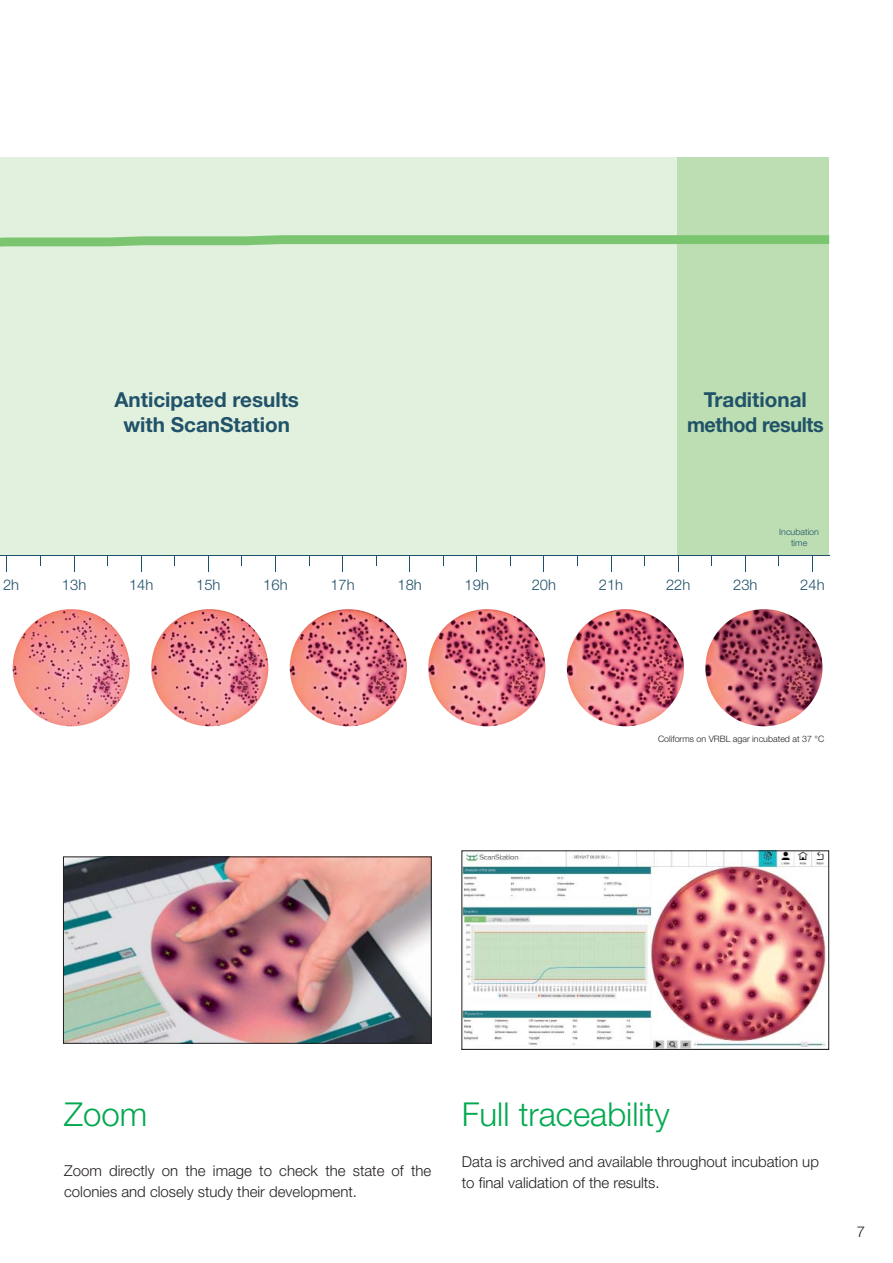
<style>
.page{position:relative;width:893px;height:1263px;background:#fff}
.page>*{position:absolute;margin:0;border:0;box-sizing:border-box;transform-origin:0 0}
.t1{font:300 33px "Helvetica Neue";color:#00a94f}
.t2{font:700 20.7px/24.8px "Helvetica Neue";color:#205269;text-align:center}
.t3{font:700 20.7px/24.8px "Helvetica Neue";letter-spacing:-.02em;color:#205269;text-align:center}
.t4{font:300 15px/21px "Helvetica Neue";color:#231f20}
.t5{font:300 14.7px "Helvetica Neue";color:#1f5069}
.t6{font:300 8.85px "Helvetica Neue";color:#231f20}
.t7{font:300 8.85px/10.6px "Helvetica Neue";color:#205269;text-align:center}
</style>
<div class="page">
<img style="left:464px;top:853px;width:363px;height:194px">
<img style="left:65px;top:859px;width:364px;height:182px">
<div style="left:63px;top:857px;width:368px;height:186px;border:1px solid #231f20"></div>
<div style="left:0;top:157px;width:678px;height:398px;background:#e2f0de"></div>
<div style="left:678px;top:157px;width:151px;height:398px;background:#bcdeb2"></div>
<svg style="left:74px;top:560px;width:1px;height:12px"></svg>
<svg style="left:141px;top:560px;width:1px;height:12px"></svg>
<svg style="left:208px;top:560px;width:1px;height:12px"></svg>
<svg style="left:275px;top:560px;width:1px;height:12px"></svg>
<svg style="left:342px;top:560px;width:1px;height:12px"></svg>
<svg style="left:409px;top:560px;width:1px;height:12px"></svg>
<svg style="left:476px;top:560px;width:1px;height:12px"></svg>
<svg style="left:611px;top:560px;width:1px;height:12px"></svg>
<svg style="left:678px;top:560px;width:1px;height:12px"></svg>
<svg style="left:745px;top:560px;width:1px;height:12px"></svg>
<svg style="left:812px;top:560px;width:1px;height:12px"></svg>
<svg style="left:0;top:235px;width:829px;height:325px"></svg>
<img style="left:13px;top:609px;width:117px;height:117px;border-radius:50%">
<img style="left:151px;top:609px;width:117px;height:117px;border-radius:50%">
<img style="left:290px;top:609px;width:117px;height:117px;border-radius:50%">
<img style="left:428px;top:609px;width:117px;height:117px;border-radius:50%">
<img style="left:567px;top:609px;width:117px;height:117px;border-radius:50%">
<img style="left:705px;top:609px;width:117px;height:117px;border-radius:50%">
<h2 class="t2" style="left:114px;top:390px;width:186px">Anticipated results with ScanStation</h2>
<h2 class="t3" style="left:687px;top:390px;width:138px">Traditional method results</h2>
<p class="t7" style="left:779px;top:527px;width:41px">Incubation time</p>
<p class="t5" style="left:3px;top:580px;width:18px">2h</p>
<p class="t5" style="left:62px;top:580px;width:26px">13h</p>
<p class="t5" style="left:129px;top:580px;width:26px">14h</p>
<p class="t5" style="left:196px;top:580px;width:26px">15h</p>
<p class="t5" style="left:263px;top:580px;width:26px">16h</p>
<p class="t5" style="left:330px;top:580px;width:26px">17h</p>
<p class="t5" style="left:398px;top:580px;width:26px">18h</p>
<p class="t5" style="left:465px;top:580px;width:26px">19h</p>
<p class="t5" style="left:532px;top:580px;width:26px">20h</p>
<p class="t5" style="left:599px;top:580px;width:26px">21h</p>
<p class="t5" style="left:666px;top:580px;width:26px">22h</p>
<p class="t5" style="left:733px;top:580px;width:26px">23h</p>
<p class="t5" style="left:800px;top:580px;width:26px">24h</p>
<p class="t6" style="left:658px;top:736px;width:168px">Coliforms on VRBL agar incubated at 37 °C</p>
<h1 class="t1" style="left:64px;top:1103px;width:85px">Zoom</h1>
<p class="t4" style="left:64px;top:1162px;width:369px">Zoom directly on the image to check the state of the colonies and closely study their development.</p>
<h1 class="t1" style="left:462px;top:1102px;width:209px">Full traceability</h1>
<p class="t4" style="left:462px;top:1153px;width:359px">Data is archived and available throughout incubation up to final validation of the results.</p>
<p class="t4" style="left:857px;top:1223px;width:10px">7</p>
</div>
